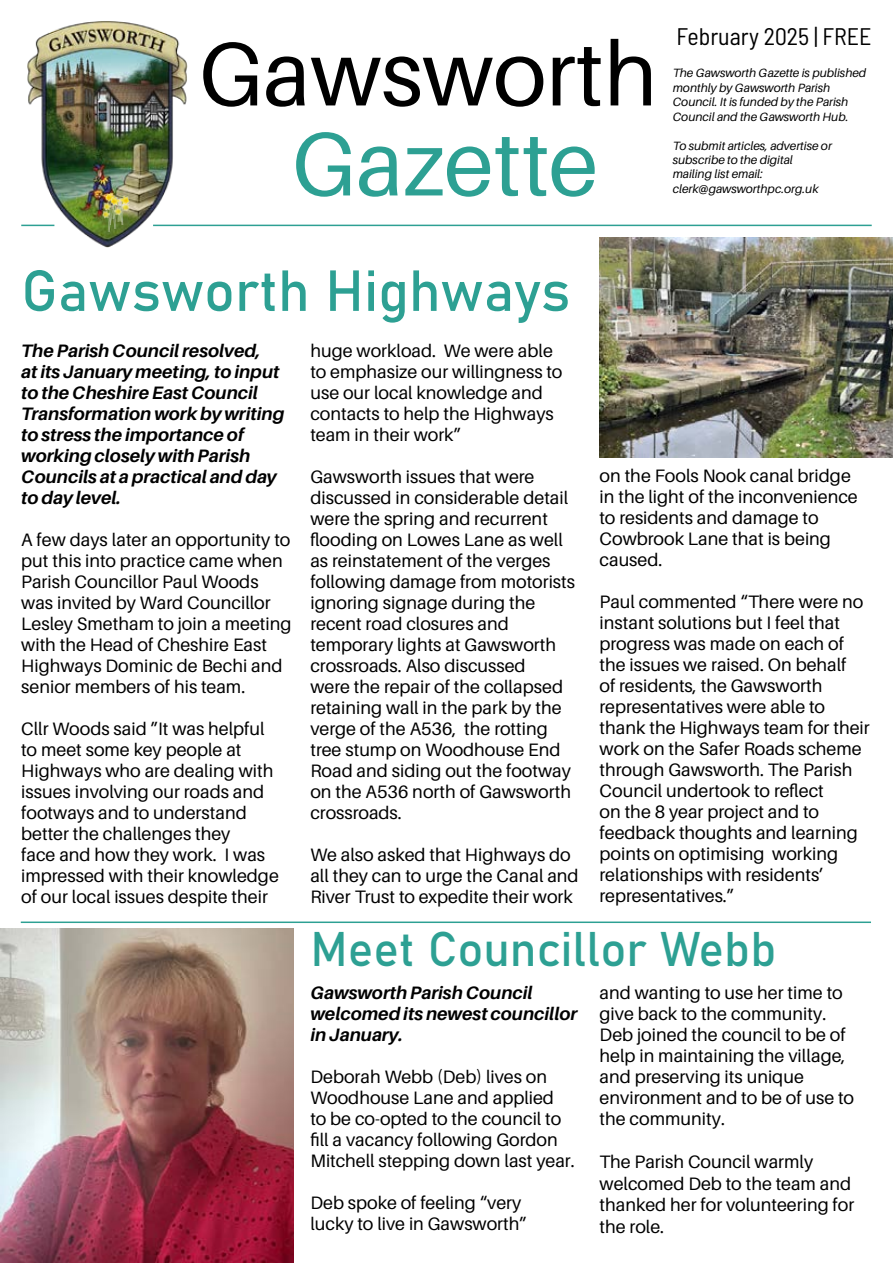
<style>
.page{position:relative;width:893px;height:1263px;background:#fff}
.page>*{position:absolute;margin:0;border:0;box-sizing:border-box;transform-origin:0 0}
.t1{font:90px "Aileron";color:#000}
.t2{font:90px "Aileron";color:#2da093}
.t3{font:57px "Bahnschrift";color:#2da093}
.t4{font:48px "Bahnschrift";color:#2da093}
.t5{font:semi-condensed 24px "Barlow";color:#000}
.t6{font:18px/21px "Aileron";color:#000}
.t7{font:italic 700 18px/21px "Aileron";color:#000}
.t8{font:italic 12px/14.4px "Aileron";color:#000}
</style>
<div class="page">
<hr style="left:153px;top:225px;width:719px;height:1px;background:#2da093">
<hr style="left:21px;top:225px;width:33px;height:1px;background:#2da093">
<hr style="left:21px;top:921px;width:850px;height:2px;background:#2da093">
<img style="left:26px;top:21px;width:164px;height:227px">
<img style="left:106px;top:193px;width:11px;height:10px">
<img style="left:110px;top:196px;width:8px;height:12px">
<img style="left:118px;top:196px;width:11px;height:12px">
<img style="left:120px;top:204px;width:9px;height:21px">
<img style="left:113px;top:208px;width:9px;height:21px">
<img style="left:104px;top:203px;width:9px;height:21px">
<img style="left:102px;top:210px;width:9px;height:21px">
<img style="left:0;top:928px;width:293px;height:335px">
<img style="left:600px;top:238px;width:293px;height:219px">
<h1 class="t1" style="left:199px;top:25px;width:460px">Gawsworth</h1>
<h1 class="t2" style="left:292px;top:115px;width:308px">Gazette</h1>
<h3 class="t5" style="left:677px;top:22px;width:197px">February 2025 | FREE</h3>
<p class="t8" style="left:673px;top:66px;width:195px">The Gawsworth Gazette is published monthly by Gawsworth Parish<br>Council. It is funded by the Parish<br>Council and the Gawsworth Hub.</p>
<p class="t8" style="left:673px;top:138px;width:161px">To submit articles, advertise or subscribe to the digital mailing list email: clerk@gawsworthpc.org.uk</p>
<h2 class="t3" style="left:21px;top:248px;width:551px">Gawsworth Highways</h2>
<p class="t6" style="left:310px;top:341px;width:254px">huge workload. We were able to emphasize our willingness to use our local knowledge and contacts to help the Highways team in their work”</p>
<p class="t6" style="left:310px;top:467px;width:266px">Gawsworth issues that were discussed in considerable detail were the spring and recurrent flooding on Lowes Lane as well as reinstatement of the verges following damage from motorists ignoring signage during the recent road closures and temporary lights at Gawsworth crossroads. Also discussed<br>were the repair of the collapsed retaining wall in the park by the verge of the A536, the rotting tree stump on Woodhouse End<br>Road and siding out the footway on the A536 north of Gawsworth crossroads.</p>
<p class="t6" style="left:310px;top:845px;width:270px">We also asked that Highways do all they can to urge the Canal and<br>River Trust to expedite their work</p>
<p class="t7" style="left:21px;top:340px;width:265px">The Parish Council resolved,<br>at its January meeting, to input to the Cheshire East Council<br>Transformation work by writing to stress the importance of working closely with Parish<br>Councils at a practical and day to day level.</p>
<p class="t6" style="left:21px;top:530px;width:272px">A few days later an opportunity to put this into practice came when<br>Parish Councillor Paul Woods was invited by Ward Councillor<br>Lesley Smetham to join a meeting with the Head of Cheshire East<br>Highways Dominic de Bechi and senior members of his team.</p>
<p class="t6" style="left:21px;top:719px;width:259px">Cllr Woods said ”It was helpful to meet some key people at<br>Highways who are dealing with issues involving our roads and footways and to understand better the challenges they<br>face and how they work. I was impressed with their knowledge of our local issues despite their</p>
<p class="t6" style="left:600px;top:465px;width:260px">on the Fools Nook canal bridge in the light of the inconvenience to residents and damage to<br>Cowbrook Lane that is being caused.</p>
<p class="t6" style="left:600px;top:591px;width:272px">Paul commented “There were no instant solutions but I feel that progress was made on each of the issues we raised. On behalf<br>of residents, the Gawsworth representatives were able to thank the Highways team for their work on the Safer Roads scheme through Gawsworth. The Parish<br>Council undertook to reflect<br>on the 8 year project and to feedback thoughts and learning points on optimising working relationships with residents’ representatives.”</p>
<h3 class="t4" style="left:310px;top:913px;width:467px">Meet Councillor Webb</h3>
<p class="t7" style="left:310px;top:983px;width:268px">Gawsworth Parish Council welcomed its newest councillor in January.</p>
<p class="t6" style="left:310px;top:1067px;width:266px">Deborah Webb (Deb) lives on<br>Woodhouse Lane and applied<br>to be co-opted to the council to fill a vacancy following Gordon<br>Mitchell stepping down last year.</p>
<p class="t6" style="left:310px;top:1193px;width:218px">Deb spoke of feeling “very lucky to live in Gawsworth”</p>
<p class="t6" style="left:600px;top:983px;width:256px">and wanting to use her time to give back to the community.<br>Deb joined the council to be of help in maintaining the village, and preserving its unique environment and to be of use to the community.</p>
<p class="t6" style="left:600px;top:1151px;width:256px;line-height:21.6px">The Parish Council warmly welcomed Deb to the team and thanked her for volunteering for the role.</p>
</div>
